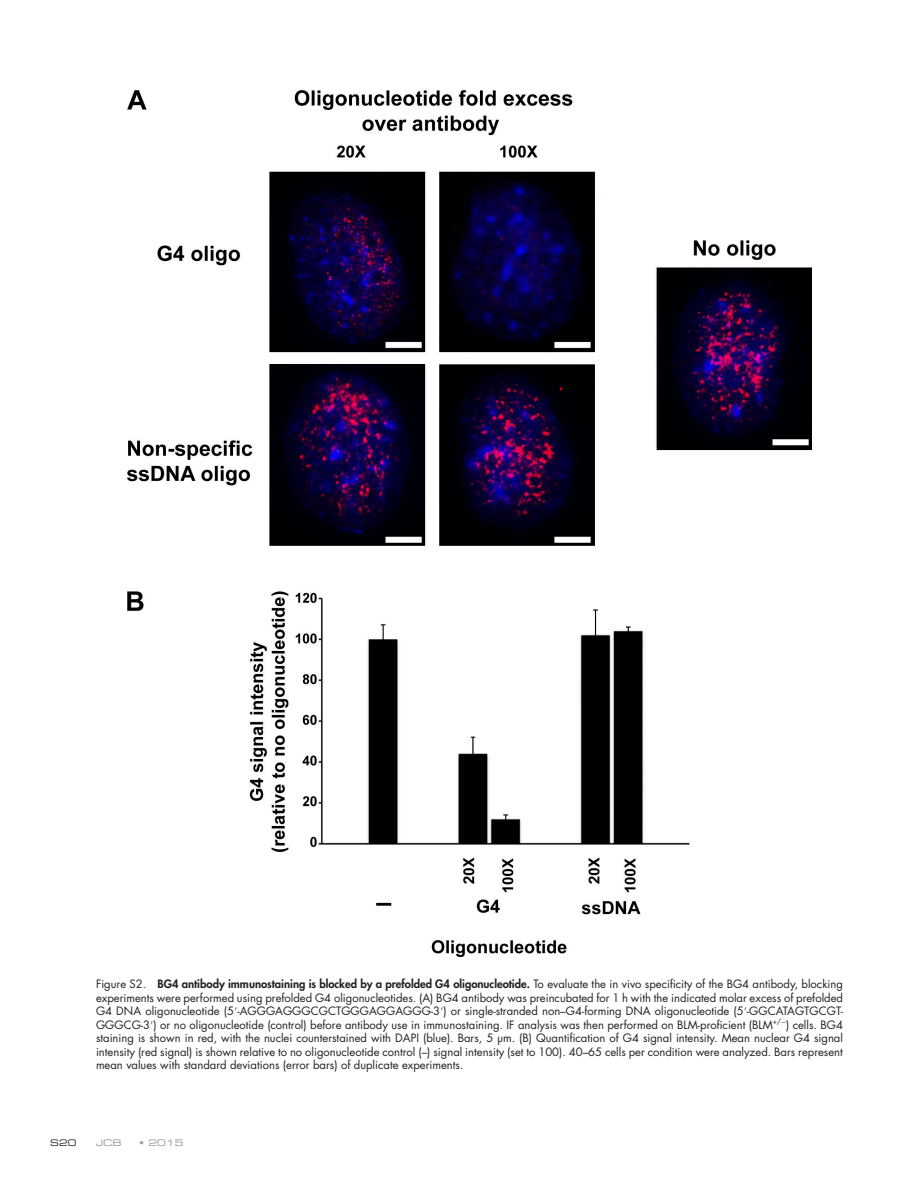
<style>
.page{position:relative;width:918px;height:1188px;background:#fff}
.page>*{position:absolute;margin:0;border:0;box-sizing:border-box;transform-origin:0 0}
.t1{font:11.25px/13.5px "Futura Std";color:#231f20;text-align:justify}
.t2{font:9px "Eurostile LT Std Ex 2";letter-spacing:.01em;color:#949698}
.t3{font:9px "Eurostile LT Std Ex 2";color:#231f20}
.s1{font-weight:800}
.s2{font-family:"STIX General"}
</style>
<div class="page">
<img style="left:128px;top:90px;width:684px;height:867px">
<p class="t1" style="left:96px;top:978px;width:749px">Figure S2. <span class="s1">BG4 antibody immunostaining is blocked by a prefolded G4 oligonucleotide.</span> To evaluate the in vivo specificity of the BG4 antibody, blocking experiments were performed using prefolded G4 oligonucleotides. (A) BG4 antibody was preincubated for 1 h with the indicated molar excess of prefolded G4 DNA oligonucleotide (5<span class="s2">′</span>-AGGGAGGGCGCTGGGAGGAGGG-3<span class="s2">′</span>) or single-stranded non–G4-forming DNA oligonucleotide (5<span class="s2">′</span>-GGCATAGTGCGT-GGGCG-3<span class="s2">′</span>) or no oligonucleotide (control) before antibody use in immunostaining. IF analysis was then performed on BLM-proficient (BLM<sup>+/</sup><sup>−</sup>) cells. BG4 staining is shown in red, with the nuclei counterstained with DAPI (blue). Bars, 5 µm. (B) Quantification of G4 signal intensity. Mean nuclear G4 signal intensity (red signal) is shown relative to no oligonucleotide control (–) signal intensity (set to 100). 40–65 cells per condition were analyzed. Bars represent mean values with standard deviations (error bars) of duplicate experiments.</p>
<p class="t3" style="left:50px;top:1136px;width:28px">S20</p>
<p class="t2" style="left:96px;top:1136px;width:27px">JCB</p>
<p class="t2" style="left:139px;top:1136px;width:45px">• 2015</p>
</div>
